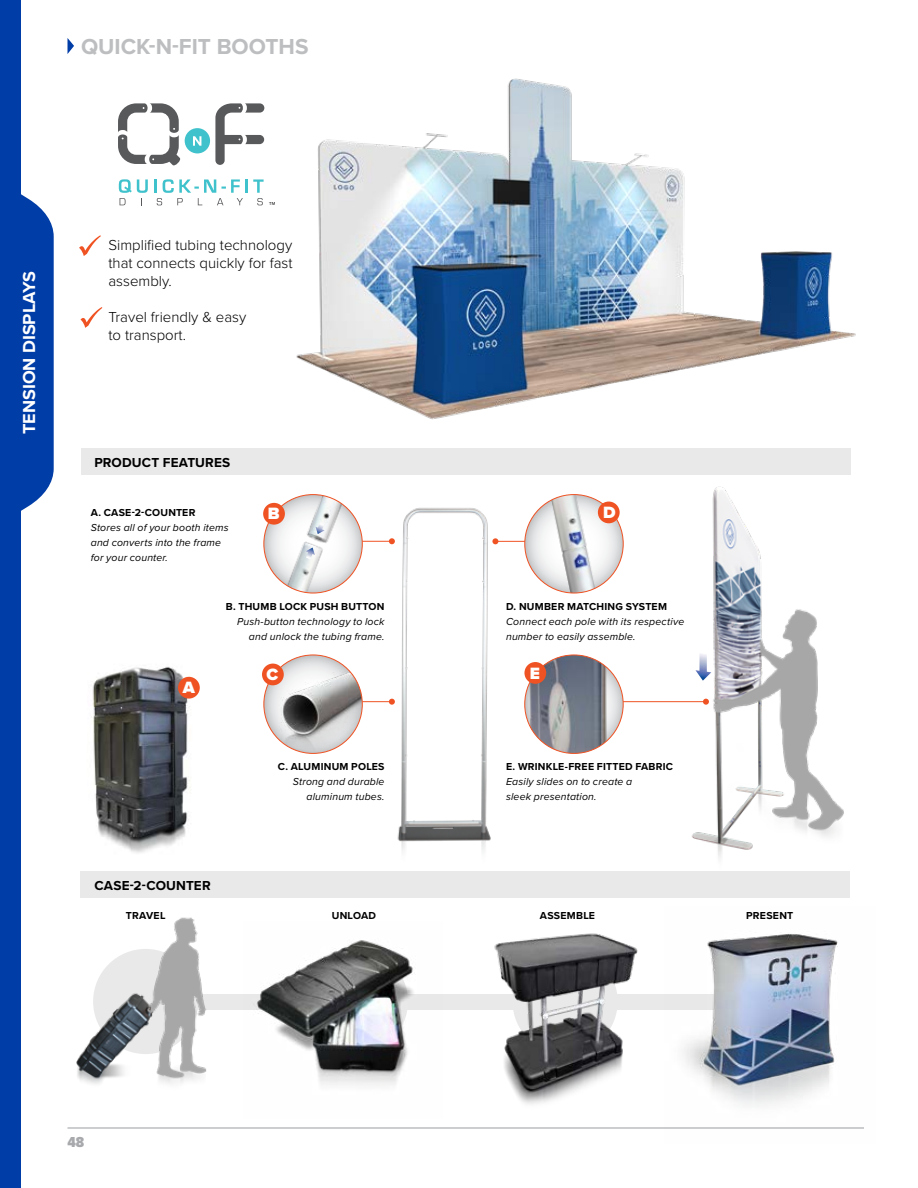
<style>
.page{position:relative;width:918px;height:1188px;background:#fff}
.page>*{position:absolute;margin:0;border:0;box-sizing:border-box;transform-origin:0 0}
.t1{font:700 22.5px "Proxima Nova";color:#bcbec0}
.t2{font:700 18px "Proxima Nova";color:#fff}
.t3{font:900 16.95px "Proxima Nova";color:#fff}
.t4{font:300 15px/18px "Proxima Nova";color:#000;text-align:justify}
.t5{font:900 15px "Proxima Nova Cond";color:#a7a9ac}
.t6{font:700 13.5px "Proxima Nova";letter-spacing:.015em;color:#000}
.t7{font:italic 10.5px/15px "Proxima Nova";letter-spacing:.015em;color:#000}
.t8{font:700 10.5px "Proxima Nova";letter-spacing:.02em;color:#000}
.t9{font:4.5px "Proxima Nova";color:#000}
</style>
<div class="page">
<hr style="left:68px;top:1127px;width:796px;height:2px;background:#bcbec0">
<svg style="left:68px;top:38px;width:6px;height:16px"></svg>
<div style="left:0;top:0;width:21px;height:1188px;background:#003da6"></div>
<svg style="left:21px;top:194px;width:33px;height:317px;background:#174fae"></svg>
<div style="left:81px;top:871px;width:769px;height:27px;background:#e9e9ea"></div>
<div style="left:81px;top:448px;width:769px;height:27px;background:#e9e9ea"></div>
<hr style="left:154px;top:179px;width:3px;height:14px;background:#40c2cc">
<hr style="left:245px;top:179px;width:3px;height:14px;background:#40c2cc">
<svg style="left:119px;top:179px;width:29px;height:26px"></svg>
<svg style="left:157px;top:179px;width:86px;height:26px"></svg>
<svg style="left:253px;top:179px;width:11px;height:26px"></svg>
<div style="left:185px;top:128px;width:25px;height:25px;background:#40c2cc;border-radius:50%"></div>
<svg style="left:193px;top:136px;width:8px;height:10px"></svg>
<svg style="left:118px;top:103px;width:63px;height:63px"></svg>
<svg style="left:215px;top:103px;width:49px;height:62px"></svg>
<svg style="left:81px;top:307px;width:21px;height:21px"></svg>
<img style="left:682px;top:486px;width:162px;height:372px">
<img style="left:696px;top:653px;width:15px;height:28px">
<img style="left:92px;top:666px;width:108px;height:187px">
<img style="left:375px;top:507px;width:142px;height:345px">
<img style="left:264px;top:655px;width:98px;height:98px;border-radius:49px">
<hr style="left:362px;top:701px;width:30px;height:1px;background:#f05323">
<svg style="left:389px;top:699px;width:6px;height:6px"></svg>
<div style="left:262px;top:664px;width:22px;height:21px;background:#f05323;border-radius:50%"></div>
<img style="left:264px;top:495px;width:98px;height:98px;border-radius:49px">
<hr style="left:362px;top:541px;width:30px;height:1px;background:#f05323">
<svg style="left:389px;top:538px;width:6px;height:6px"></svg>
<div style="left:263px;top:503px;width:22px;height:22px;background:#f05323;border-radius:50%"></div>
<svg style="left:315px;top:522px;width:10px;height:12px"></svg>
<svg style="left:306px;top:548px;width:9px;height:11px"></svg>
<img style="left:525px;top:495px;width:98px;height:98px">
<div style="left:598px;top:502px;width:22px;height:21px;background:#f05323;border-radius:50%"></div>
<hr style="left:495px;top:541px;width:30px;height:1px;background:#f05323">
<svg style="left:492px;top:538px;width:6px;height:6px"></svg>
<div style="left:178px;top:677px;width:22px;height:22px;background:#f05323;border-radius:50%"></div>
<div style="left:189px;top:994px;width:579px;height:15px;background:#e9e9ea"></div>
<img style="left:244px;top:940px;width:199px;height:146px">
<img style="left:664px;top:934px;width:200px;height:195px">
<img style="left:525px;top:655px;width:98px;height:98px">
<hr style="left:623px;top:701px;width:83px;height:1px;background:#f05323">
<svg style="left:703px;top:699px;width:6px;height:6px"></svg>
<div style="left:524px;top:662px;width:22px;height:22px;background:#f05323;border-radius:50%"></div>
<img style="left:76px;top:917px;width:156px;height:167px">
<img style="left:296px;top:78px;width:560px;height:342px">
<svg style="left:79px;top:235px;width:22px;height:21px"></svg>
<img style="left:489px;top:933px;width:150px;height:171px">
<h1 class="t1" style="left:81px;top:30px;width:229px">QUICK-N-FIT BOOTHS</h1>
<h2 class="t2" style="left:16px;top:434px;width:165px;rotate:-90deg">TENSION DISPLAYS</h2>
<p class="t9" style="left:269px;top:201px;width:8px">TM</p>
<h3 class="t4" style="left:109px;top:236px;width:186px">Simplified tubing technology that connects quickly for fast assembly.</h3>
<h3 class="t4" style="left:109px;top:308px;width:139px">Travel friendly &amp; easy to transport.</h3>
<p class="t6" style="left:94px;top:453px;width:137px">PRODUCT FEATURES</p>
<p class="t8" style="left:91px;top:505px;width:106px">A. CASE-2-COUNTER</p>
<p class="t7" style="left:91px;top:520px;width:139px">Stores all of your booth items and converts into the frame for your counter.</p>
<h3 class="t3" style="left:268px;top:501px;width:13px">B</h3>
<h3 class="t3" style="left:603px;top:499px;width:14px">D</h3>
<h3 class="t3" style="left:183px;top:675px;width:14px">A</h3>
<p class="t8" style="left:226px;top:598px;width:160px">B. THUMB LOCK PUSH BUTTON</p>
<p class="t7" style="left:237px;top:613px;width:149px;text-align:right">Push-button technology to lock and unlock the tubing frame.</p>
<h3 class="t3" style="left:267px;top:662px;width:13px">C</h3>
<p class="t8" style="left:278px;top:759px;width:108px">C. ALUMINUM POLES</p>
<p class="t7" style="left:293px;top:774px;width:93px;text-align:right">Strong and durable aluminum tubes.</p>
<p class="t6" style="left:94px;top:875px;width:118px">CASE-2-COUNTER</p>
<p class="t8" style="left:506px;top:598px;width:162px">D. NUMBER MATCHING SYSTEM</p>
<p class="t7" style="left:506px;top:613px;width:180px">Connect each pole with its respective number to easily assemble.</p>
<h3 class="t3" style="left:530px;top:660px;width:12px">E</h3>
<p class="t8" style="left:506px;top:759px;width:169px">E. WRINKLE-FREE FITTED FABRIC</p>
<p class="t7" style="left:506px;top:774px;width:128px">Easily slides on to create a sleek presentation.</p>
<p class="t8" style="left:126px;top:907px;width:41px">TRAVEL</p>
<p class="t8" style="left:332px;top:907px;width:46px">UNLOAD</p>
<p class="t8" style="left:540px;top:907px;width:57px">ASSEMBLE</p>
<p class="t8" style="left:746px;top:907px;width:48px">PRESENT</p>
<h3 class="t5" style="left:68px;top:1131px;width:18px">48</h3>
</div>
